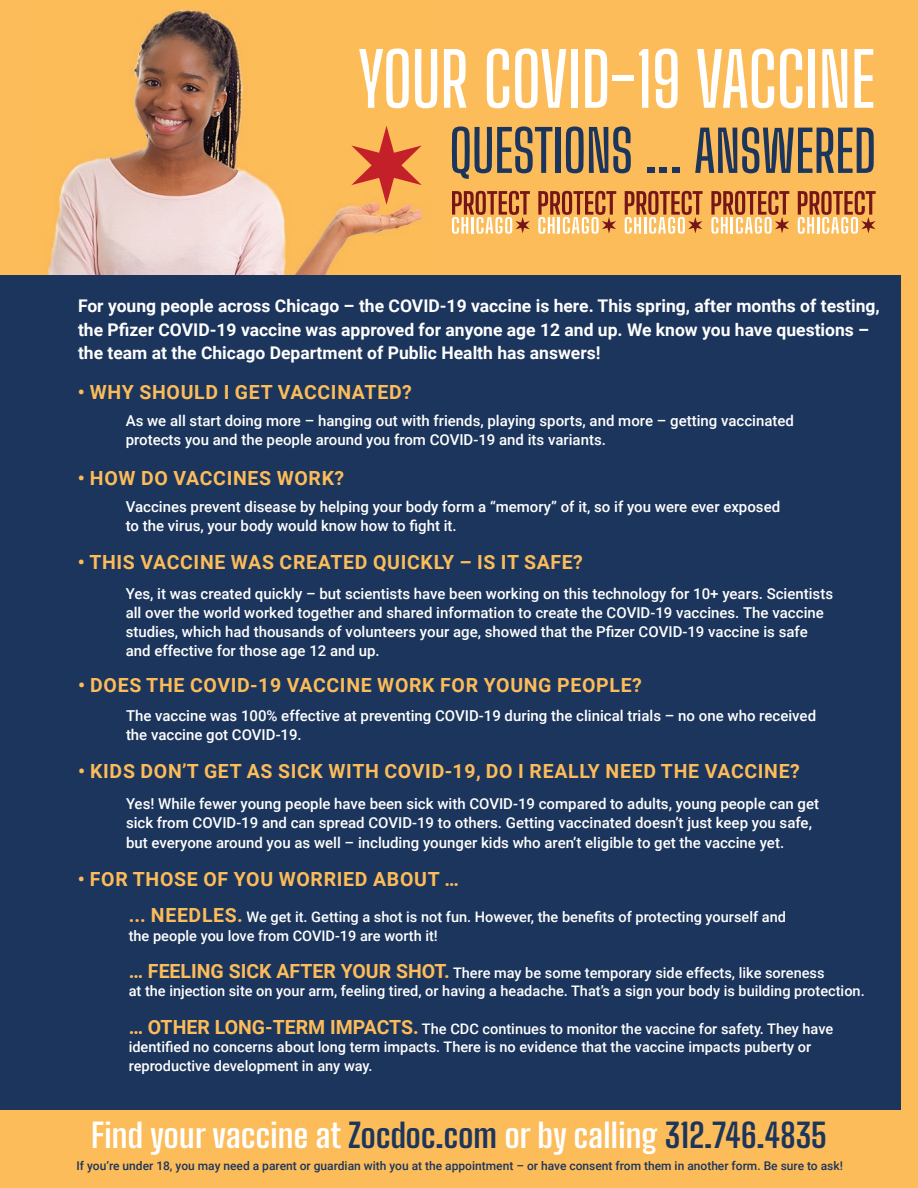
<style>
.page{position:relative;width:918px;height:1188px;background:#fcbc59}
.page>*{position:absolute;margin:0;border:0;box-sizing:border-box;transform-origin:0 0}
.t1{font:600 73.5px "Big Shoulders Display";color:#fff}
.t2{font:600 57.45px "Big Shoulders Display";color:#1c355c}
.t3{font:700 33px "Big Shoulders Text";letter-spacing:.01em;color:#fff}
.t4{font:700 19.5px "Roboto";letter-spacing:.035em;color:#fcbc59}
.t5{font:700 17.55px/23.4px "Roboto";color:#fff}
.t6{font:500 15px/19px "Roboto";color:#fff}
.t7{font:500 14.55px/18.6px "Roboto";color:#fff}
.t8{font:500 12px "Roboto";color:#1c355c}
.s1{font-size:56.7px}
.s2{font-weight:700;font-size:19.5px;color:#fcbc59}
.s3{color:#1c355c}
</style>
<div class="page">
<img style="left:47px;top:10px;width:377px;height:265px">
<div style="left:0;top:275px;width:901px;height:835px;background:#1c355c"></div>
<svg style="left:452px;top:191px;width:78px;height:43px"></svg>
<svg style="left:538px;top:191px;width:78px;height:43px"></svg>
<svg style="left:625px;top:191px;width:78px;height:43px"></svg>
<svg style="left:711px;top:191px;width:78px;height:43px"></svg>
<svg style="left:798px;top:191px;width:78px;height:43px"></svg>
<svg style="left:351px;top:126px;width:71px;height:79px"></svg>
<h1 class="t1" style="left:358px;top:23px;width:519px">YOUR COVID-19 VACCINE</h1>
<h2 class="t2" style="left:449px;top:107px;width:428px">QUESTIONS ... <span class="s1">ANSWERED</span></h2>
<p class="t5" style="left:78px;top:294px;width:803px">For young people across Chicago – the COVID-19 vaccine is here. This spring, after months of testing, the Pfizer COVID-19 vaccine was approved for anyone age 12 and up. We know you have questions – the team at the Chicago Department of Public Health has answers!</p>
<h3 class="t4" style="left:78px;top:378px;width:336px">• WHY SHOULD I GET VACCINATED?</h3>
<p class="t6" style="left:126px;top:410px;width:670px">As we all start doing more – hanging out with friends, playing sports, and more – getting vaccinated protects you and the people around you from COVID-19 and its variants.</p>
<h3 class="t4" style="left:78px;top:464px;width:268px">• HOW DO VACCINES WORK?</h3>
<p class="t6" style="left:126px;top:496px;width:656px">Vaccines prevent disease by helping your body form a “memory” of it, so if you were ever exposed to the virus, your body would know how to fight it.</p>
<h3 class="t4" style="left:78px;top:548px;width:507px">• THIS VACCINE WAS CREATED QUICKLY – IS IT SAFE?</h3>
<p class="t6" style="left:126px;top:584px;width:709px">Yes, it was created quickly – but scientists have been working on this technology for 10+ years. Scientists all over the world worked together and shared information to create the COVID-19 vaccines. The vaccine studies, which had thousands of volunteers your age, showed that the Pfizer COVID-19 vaccine is safe and effective for those age 12 and up.</p>
<h3 class="t4" style="left:78px;top:672px;width:565px">• DOES THE COVID-19 VACCINE WORK FOR YOUNG PEOPLE?</h3>
<p class="t6" style="left:126px;top:705px;width:692px">The vaccine was 100% effective at preventing COVID-19 during the clinical trials – no one who received the vaccine got COVID-19.</p>
<h3 class="t4" style="left:78px;top:757px;width:723px">• KIDS DON’T GET AS SICK WITH COVID-19, DO I REALLY NEED THE VACCINE?</h3>
<p class="t6" style="left:126px;top:794px;width:695px">Yes! While fewer young people have been sick with COVID-19 compared to adults, young people can get sick from COVID-19 and can spread COVID-19 to others. Getting vaccinated doesn’t just keep you safe, but everyone around you as well – including younger kids who aren’t eligible to get the vaccine yet.</p>
<h3 class="t4" style="left:78px;top:865px;width:383px">• FOR THOSE OF YOU WORRIED ABOUT …</h3>
<p class="t7" style="left:129px;top:907px;width:659px"><span class="s2">... NEEDLES.</span> We get it. Getting a shot is not fun. However, the benefits of protecting yourself and the people you love from COVID-19 are worth it!</p>
<p class="t7" style="left:129px;top:963px;width:738px"><span class="s2">… FEELING SICK AFTER YOUR SHOT.</span> There may be some temporary side effects, like soreness<br>at the injection site on your arm, feeling tired, or having a headache. That’s a sign your body is building protection.</p>
<p class="t7" style="left:129px;top:1019px;width:706px"><span class="s2">… OTHER LONG-TERM IMPACTS.</span> The CDC continues to monitor the vaccine for safety. They have identified no concerns about long term impacts. There is no evidence that the vaccine impacts puberty or reproductive development in any way.</p>
<h3 class="t3" style="left:91px;top:1109px;width:737px">Find your vaccine at <span class="s3">Zocdoc.com</span> or by calling <span class="s3">312.746.4835</span></h3>
<p class="t8" style="left:77px;top:1157px;width:768px">If you’re under 18, you may need a parent or guardian with you at the appointment – or have consent from them in another form. Be sure to ask!</p>
</div>
